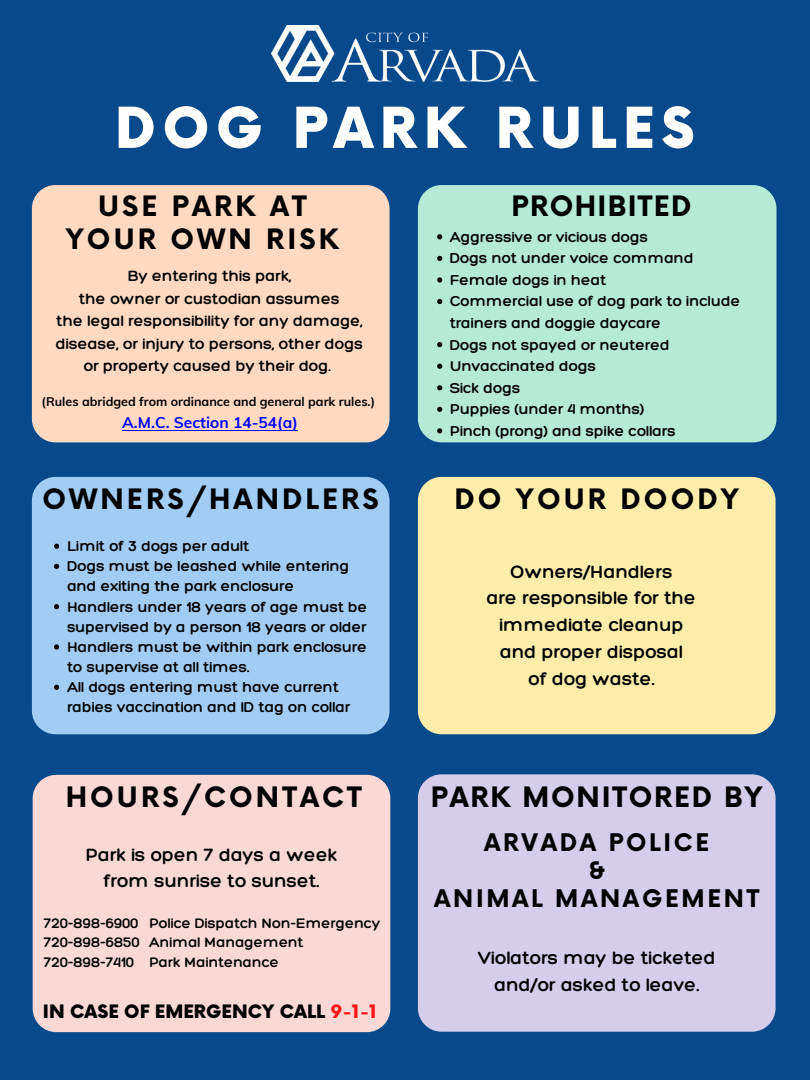
<style>
.page{position:relative;width:810px;height:1080px;background:#08498c}
.page>*{position:absolute;margin:0;border:0;box-sizing:border-box;transform-origin:0 0}
.t1{font:900 55px "Now";letter-spacing:.12em;color:#fff}
.t2{font:700 27.44px/32.8px "Now";letter-spacing:.115em;color:#000;text-align:center}
.t3{font:700 27.44px "Now";letter-spacing:.065em;color:#000}
.t4{font:700 27.44px "Now";letter-spacing:.05em;color:#000}
.t5{font:700 23.69px/28.1px "Now";letter-spacing:.115em;color:#000;text-align:center}
.t6{font:300 19.31px/26.8px "Hero";color:#000;text-align:center}
.t7{font:900 18.06px "Now";color:#000}
.t8{font:300 16.19px/22.5px "Hero";color:#000;text-align:center}
.t9{font:300 15.56px/21.6px "Hero";color:#000}
.t10{font:700 15.56px "Muli";color:#00f}
.t11{font:300 14.94px/19.2px "Hero";color:#000;text-align:justify}
.t12{font:700 12.5px "Muli";color:#000}
.s1{color:#ff1616}
</style>
<div class="page">
<div style="left:33px;top:775px;width:357px;height:257px;background:#f9d8d6;border-radius:24px"></div>
<div style="left:32px;top:477px;width:358px;height:257px;background:#a1cdf4;border-radius:24px"></div>
<div style="left:418px;top:477px;width:358px;height:257px;background:#feedaa;border-radius:24px"></div>
<div style="left:418px;top:185px;width:359px;height:257px;background:#b5ead7;border-radius:24px"></div>
<div style="left:32px;top:185px;width:358px;height:257px;background:#ffdac1;border-radius:24px"></div>
<div style="left:418px;top:774px;width:358px;height:258px;background:#d6cdea;border-radius:24px"></div>
<img style="left:271px;top:26px;width:268px;height:55px">
<svg style="left:437px;top:234px;width:5px;height:5px"></svg>
<svg style="left:437px;top:256px;width:5px;height:5px"></svg>
<svg style="left:437px;top:277px;width:5px;height:6px"></svg>
<svg style="left:437px;top:299px;width:5px;height:5px"></svg>
<svg style="left:437px;top:342px;width:5px;height:5px"></svg>
<svg style="left:437px;top:364px;width:5px;height:5px"></svg>
<svg style="left:437px;top:385px;width:5px;height:5px"></svg>
<svg style="left:437px;top:407px;width:5px;height:5px"></svg>
<svg style="left:437px;top:428px;width:5px;height:5px"></svg>
<svg style="left:54px;top:544px;width:5px;height:5px"></svg>
<svg style="left:54px;top:564px;width:5px;height:5px"></svg>
<svg style="left:54px;top:604px;width:5px;height:5px"></svg>
<svg style="left:54px;top:644px;width:5px;height:6px"></svg>
<svg style="left:54px;top:685px;width:5px;height:5px"></svg>
<hr style="left:122px;top:430px;width:88px;height:1px;background:#00f">
<hr style="left:210px;top:430px;width:88px;height:1px;background:#00f">
<h1 class="t1" style="left:115px;top:98px;width:581px">DOG PARK RULES</h1>
<h2 class="t2" style="left:66px;top:191px;width:275px">USE PARK AT<br>YOUR OWN RISK</h2>
<h2 class="t4" style="left:512px;top:191px;width:181px">PROHIBITED</h2>
<p class="t9" style="left:450px;top:226px;width:292px">Aggressive or vicious dogs<br>Dogs not under voice command<br>Female dogs in heat<br>Commercial use of dog park to include trainers and doggie daycare<br>Dogs not spayed or neutered<br>Unvaccinated dogs<br>Sick dogs<br>Puppies (under 4 months)<br>Pinch (prong) and spike collars</p>
<p class="t8" style="left:56px;top:264px;width:309px">By entering this park,<br>the owner or custodian assumes<br>the legal responsibility for any damage, disease, or injury to persons, other dogs or property caused by their dog.</p>
<p class="t12" style="left:42px;top:394px;width:335px">(Rules abridged from ordinance and general park rules.)</p>
<p class="t10" style="left:122px;top:412px;width:177px">A.M.C. Section 14-54(a)</p>
<h2 class="t2" style="left:43px;top:485px;width:338px">OWNERS/HANDLERS</h2>
<h2 class="t2" style="left:454px;top:484px;width:286px">DO YOUR DOODY</h2>
<p class="t9" style="left:67px;top:536px;width:302px;line-height:20.1px">Limit of 3 dogs per adult<br>Dogs must be leashed while entering and exiting the park enclosure<br>Handlers under 18 years of age must be supervised by a person 18 years or older Handlers must be within park enclosure to supervise at all times.<br>All dogs entering must have current rabies vaccination and ID tag on collar</p>
<h2 class="t2" style="left:66px;top:782px;width:298px">HOURS/CONTACT</h2>
<p class="t6" style="left:86px;top:841px;width:253px">Park is open 7 days a week from sunrise to sunset.</p>
<p class="t11" style="left:44px;top:913px;width:98px">720-898-6900<br>720-898-6850<br>720-898-7410</p>
<p class="t11" style="left:149px;top:913px;width:233px;text-align:left">Police Dispatch Non-Emergency<br>Animal Management<br>Park Maintenance</p>
<p class="t7" style="left:43px;top:1002px;width:336px">IN CASE OF EMERGENCY CALL <span class="s1">9-1-1</span></p>
<p class="t6" style="left:487px;top:558px;width:211px">Owners/Handlers<br>are responsible for the immediate cleanup and proper disposal<br>of dog waste.</p>
<h2 class="t3" style="left:431px;top:782px;width:333px">PARK MONITORED BY</h2>
<h3 class="t5" style="left:434px;top:830px;width:327px">ARVADA POLICE<br>&amp;<br>ANIMAL MANAGEMENT</h3>
<p class="t6" style="left:478px;top:944px;width:239px">Violators may be ticketed and/or asked to leave.</p>
</div>
